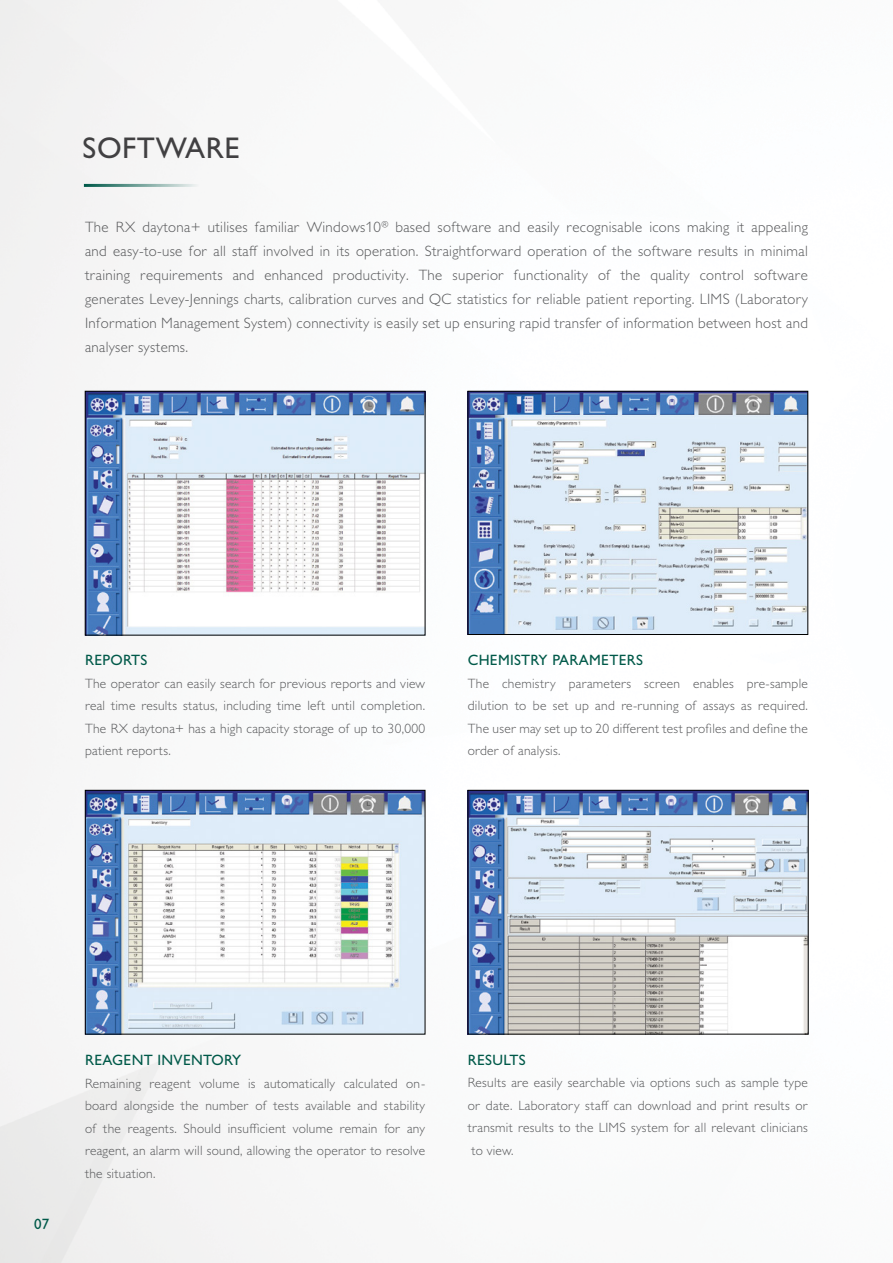
<style>
.page{position:relative;width:893px;height:1263px;background:#fff}
.page>*{position:absolute;margin:0;border:0;box-sizing:border-box;transform-origin:0 0}
.t1{font:500 30px "Gill Sans MT Pro";letter-spacing:.02em;color:#414042}
.t2{font:300 15px/24px "Gill Sans MT Pro";letter-spacing:.02em;color:#58595b;text-align:justify}
.t3{font:500 15px "Gill Sans MT Pro";letter-spacing:.02em;color:#005949}
.t4{font:300 13.5px/22.5px "Gill Sans MT Pro";letter-spacing:.02em;color:#58595b}
</style>
<div class="page">
<img style="left:0;top:0;width:809px;height:1263px">
<hr style="left:84px;top:184px;width:115px;height:3px;background:#005949">
<img style="left:87px;top:792px;width:336px;height:240px">
<div style="left:85px;top:790px;width:340px;height:244px;border:1px solid #000"></div>
<img style="left:470px;top:393px;width:336px;height:240px">
<div style="left:468px;top:391px;width:340px;height:244px;border:1px solid #000"></div>
<img style="left:87px;top:393px;width:336px;height:240px">
<div style="left:85px;top:391px;width:340px;height:244px;border:1px solid #000"></div>
<img style="left:470px;top:792px;width:336px;height:240px">
<p class="t1" style="left:83px;top:130px;width:159px">SOFTWARE</p>
<p class="t2" style="left:85px;top:215px;width:724px">The RX daytona+ utilises familiar Windows10<sup>®</sup> based software and easily recognisable icons making it appealing and easy-to-use for all staff involved in its operation. Straightforward operation of the software results in minimal training requirements and enhanced productivity. The superior functionality of the quality control software generates Levey-Jennings charts, calibration curves and QC statistics for reliable patient reporting. LIMS (Laboratory Information Management System) connectivity is easily set up ensuring rapid transfer of information between host and analyser systems.</p>
<p class="t3" style="left:85px;top:651px;width:64px">REPORTS</p>
<p class="t4" style="left:85px;top:672px;width:342px">The operator can easily search for previous reports and view</p>
<p class="t4" style="left:85px;top:694px;width:342px">real time results status, including time left until completion.</p>
<p class="t4" style="left:85px;top:717px;width:342px">The RX daytona+ has a high capacity storage of up to 30,000 patient reports.</p>
<p class="t3" style="left:468px;top:651px;width:177px">CHEMISTRY PARAMETERS</p>
<p class="t4" style="left:468px;top:672px;width:342px;text-align:justify">The chemistry parameters screen enables pre-sample dilution to be set up and re-running of assays as required.<br>The user may set up to 20 different test profiles and define the order of analysis.</p>
<p class="t3" style="left:34px;top:1215px;width:17px">07</p>
<p class="t3" style="left:85px;top:1051px;width:158px">REAGENT INVENTORY</p>
<p class="t4" style="left:85px;top:1072px;width:342px;text-align:justify">Remaining reagent volume is automatically calculated on&shy;board alongside the number of tests available and stability of the reagents. Should insufficient volume remain for any reagent, an alarm will sound, allowing the operator to resolve the situation.</p>
<p class="t3" style="left:468px;top:1051px;width:59px">RESULTS</p>
<p class="t4" style="left:468px;top:1071px;width:342px">Results are easily searchable via options such as sample type</p>
<p class="t4" style="left:468px;top:1093px;width:342px">or date. Laboratory staff can download and print results or transmit results to the LIMS system for all relevant clinicians</p>
<p class="t4" style="left:471px;top:1138px;width:44px">to view.</p>
</div>
